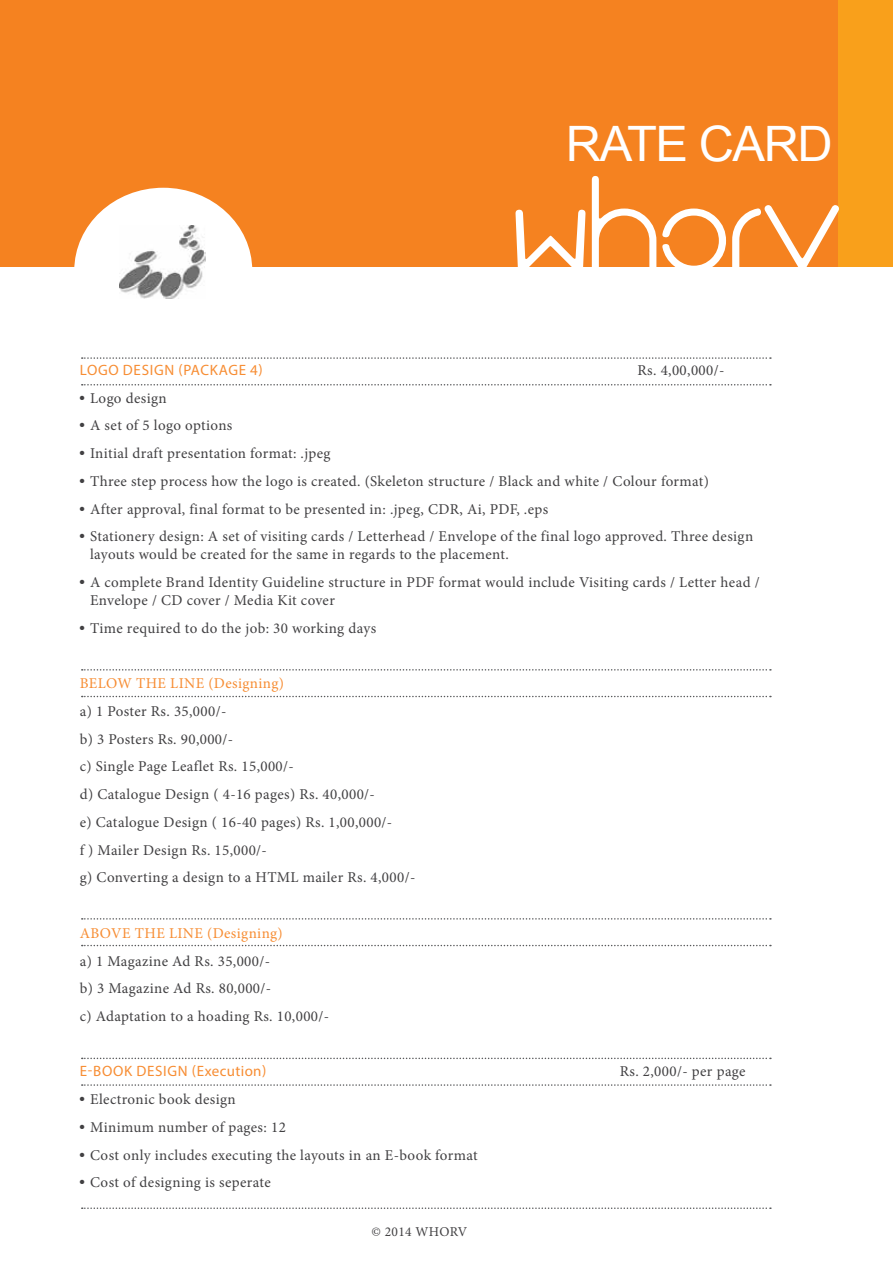
<style>
.page{position:relative;width:893px;height:1263px;background:#fff}
.page>*{position:absolute;margin:0;border:0;box-sizing:border-box;transform-origin:0 0}
.t1{font:48.9px "Arial";letter-spacing:-.03em;color:#fff}
.t2{font:15px/27.8px "Minion Pro";letter-spacing:.025em;color:#414042}
.t3{font:15px "Minion Pro";letter-spacing:.025em;color:#f78d33}
.t4{font:15px "Myriad Pro";letter-spacing:.045em;color:#f78d33}
.t5{font:13.5px "Minion Pro";letter-spacing:.025em;color:#414042}
</style>
<div class="page">
<svg style="left:82px;top:384px;width:689px;height:1px"></svg>
<svg style="left:82px;top:357px;width:689px;height:2px"></svg>
<svg style="left:82px;top:696px;width:689px;height:1px"></svg>
<svg style="left:82px;top:669px;width:689px;height:2px"></svg>
<svg style="left:82px;top:945px;width:689px;height:1px"></svg>
<svg style="left:82px;top:1084px;width:689px;height:2px"></svg>
<svg style="left:82px;top:918px;width:689px;height:2px"></svg>
<svg style="left:82px;top:1058px;width:689px;height:1px"></svg>
<svg style="left:82px;top:1207px;width:689px;height:2px"></svg>
<div style="left:0;top:0;width:839px;height:267px;background:#f58220"></div>
<div style="left:839px;top:0;width:54px;height:267px;background:#f9a01b"></div>
<svg style="left:515px;top:176px;width:324px;height:91px"></svg>
<div style="left:74px;top:188px;width:178px;height:166px;background:#fff;border-radius:50%"></div>
<img style="left:119px;top:225px;width:87px;height:73px">
<h1 class="t1" style="left:566px;top:112px;width:268px">RATE CARD</h1>
<p class="t4" style="left:80px;top:361px;width:184px">LOGO DESIGN (PACKAGE 4)</p>
<p class="t2" style="left:637px;top:356px;width:88px">Rs. 4,00,000/-</p>
<p class="t2" style="left:80px;top:384px;width:89px">● Logo design</p>
<p class="t2" style="left:80px;top:412px;width:154px">● A set of 5 logo options</p>
<p class="t2" style="left:80px;top:440px;width:252px">● Initial draft presentation format: .jpeg</p>
<p class="t2" style="left:80px;top:467px;width:631px">● Three step process how the logo is created. (Skeleton structure / Black and white / Colour format)</p>
<p class="t2" style="left:80px;top:495px;width:470px">● After approval, final format to be presented in: .jpeg, CDR, Ai, PDF, .eps</p>
<p class="t2" style="left:90px;top:528px;width:665px;line-height:18px;text-indent:-10px">● Stationery design: A set of visiting cards / Letterhead / Envelope of the final logo approved. Three design layouts would be created for the same in regards to the placement.</p>
<p class="t2" style="left:90px;top:573px;width:671px;line-height:18px;text-indent:-10px">● A complete Brand Identity Guideline structure in PDF format would include Visiting cards / Letter head /<br>Envelope / CD cover / Media Kit cover</p>
<p class="t2" style="left:80px;top:614px;width:298px">● Time required to do the job: 30 working days</p>
<p class="t3" style="left:80px;top:673px;width:206px">BELOW THE LINE (Designing)</p>
<p class="t2" style="left:80px;top:697px;width:337px">a) 1 Poster Rs. 35,000/-<br>b) 3 Posters Rs. 90,000/-<br>c) Single Page Leaflet Rs. 15,000/-<br>d) Catalogue Design ( 4-16 pages) Rs. 40,000/-<br>e) Catalogue Design ( 16-40 pages) Rs. 1,00,000/-<br>f ) Mailer Design Rs. 15,000/-<br>g) Converting a design to a HTML mailer Rs. 4,000/-</p>
<p class="t3" style="left:80px;top:923px;width:205px">ABOVE THE LINE (Designing)</p>
<p class="t2" style="left:80px;top:947px;width:251px">a) 1 Magazine Ad Rs. 35,000/-<br>b) 3 Magazine Ad Rs. 80,000/-<br>c) Adaptation to a hoading Rs. 10,000/-</p>
<p class="t4" style="left:80px;top:1062px;width:188px">E-BOOK DESIGN (EXECUTION)</p>
<p class="t2" style="left:620px;top:1058px;width:127px">Rs. 2,000/- per page</p>
<p class="t2" style="left:80px;top:1085px;width:158px">● Electronic book design</p>
<p class="t2" style="left:80px;top:1113px;width:208px">● Minimum number of pages: 12</p>
<p class="t2" style="left:80px;top:1141px;width:399px">● Cost only includes executing the layouts in an E-book format</p>
<p class="t2" style="left:80px;top:1169px;width:193px">● Cost of designing is seperate</p>
<p class="t5" style="left:372px;top:1222px;width:97px">© 2014 WHORV</p>
</div>
